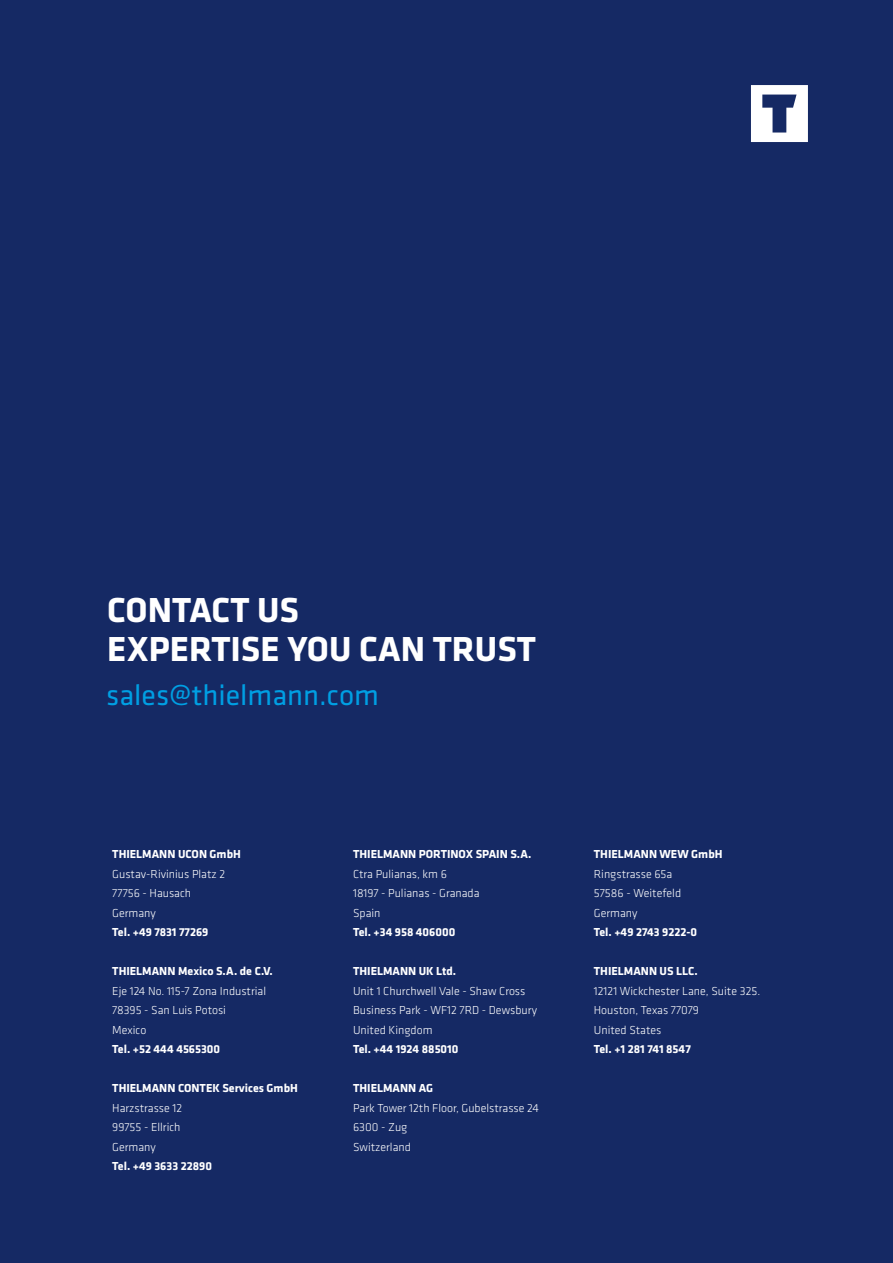
<style>
.page{position:relative;width:893px;height:1263px;background:#152964}
.page>*{position:absolute;margin:0;border:0;box-sizing:border-box;transform-origin:0 0}
.t1{font:700 36px/39px "Klavika";color:#fff}
.t2{font:30px "Klavika";color:#009fe3}
.t3{font:300 12px/19.5px "Klavika";color:#fff}
.t4{font:700 12px "Klavika";color:#fff}
</style>
<div class="page">
<svg style="left:751px;top:85px;width:57px;height:57px"></svg>
<h1 class="t1" style="left:107px;top:589px;width:430px">CONTACT US<br>EXPERTISE YOU CAN TRUST</h1>
<h2 class="t2" style="left:106px;top:675px;width:274px">sales@thielmann.com</h2>
<p class="t4" style="left:112px;top:845px;width:130px">THIELMANN UCON GmbH</p>
<p class="t3" style="left:112px;top:864px;width:114px">Gustav-Rivinius Platz 2<br>77756 - Hausach<br>Germany</p>
<p class="t4" style="left:112px;top:923px;width:98px">Tel. +49 7831 77269</p>
<p class="t4" style="left:112px;top:962px;width:162px">THIELMANN Mexico S.A. de C.V.</p>
<p class="t3" style="left:112px;top:981px;width:155px">Eje 124 No. 115-7 Zona Industrial<br>78395 - San Luis Potosi<br>Mexico</p>
<p class="t4" style="left:112px;top:1040px;width:109px">Tel. +52 444 4565300</p>
<p class="t4" style="left:112px;top:1079px;width:187px">THIELMANN CONTEK Services GmbH</p>
<p class="t3" style="left:112px;top:1098px;width:71px">Harzstrasse 12<br>99755 - Ellrich<br>Germany</p>
<p class="t4" style="left:112px;top:1157px;width:101px">Tel. +49 3633 22890</p>
<p class="t4" style="left:353px;top:845px;width:180px">THIELMANN PORTINOX SPAIN S.A.</p>
<p class="t3" style="left:353px;top:864px;width:128px">Ctra Pulianas, km 6<br>18197 - Pulianas - Granada<br>Spain</p>
<p class="t4" style="left:353px;top:923px;width:104px">Tel. +34 958 406000</p>
<p class="t4" style="left:353px;top:962px;width:105px">THIELMANN UK Ltd.</p>
<p class="t3" style="left:353px;top:981px;width:185px">Unit 1 Churchwell Vale - Shaw Cross<br>Business Park - WF12 7RD - Dewsbury<br>United Kingdom</p>
<p class="t4" style="left:353px;top:1040px;width:107px">Tel. +44 1924 885010</p>
<p class="t4" style="left:353px;top:1079px;width:82px">THIELMANN AG</p>
<p class="t3" style="left:353px;top:1098px;width:187px">Park Tower 12th Floor, Gubelstrasse 24<br>6300 - Zug<br>Switzerland</p>
<p class="t4" style="left:594px;top:845px;width:130px">THIELMANN WEW GmbH</p>
<p class="t3" style="left:594px;top:864px;width:89px">Ringstrasse 65a<br>57586 - Weitefeld<br>Germany</p>
<p class="t4" style="left:594px;top:923px;width:105px">Tel. +49 2743 9222-0</p>
<p class="t4" style="left:594px;top:962px;width:105px">THIELMANN US LLC.</p>
<p class="t3" style="left:594px;top:981px;width:168px">12121 Wickchester Lane, Suite 325.<br>Houston, Texas 77079<br>United States</p>
<p class="t4" style="left:594px;top:1040px;width:98px">Tel. +1 281 741 8547</p>
</div>
